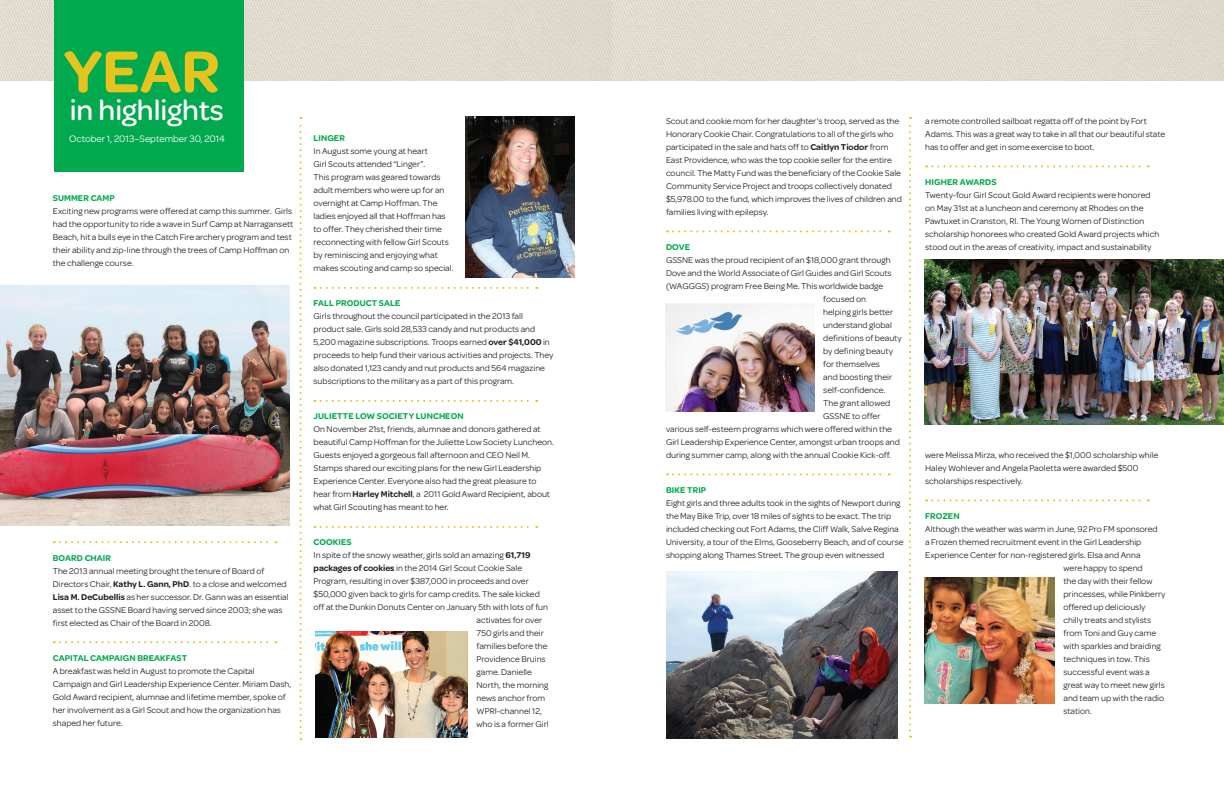
<style>
.page{position:relative;width:1224px;height:792px;background:#fff}
.page>*{position:absolute;margin:0;border:0;box-sizing:border-box;transform-origin:0 0}
.names{font:600 63px "Omnes Girl Scouts";color:#e6c41e}
.names-2{font:500 30px "Omnes Girl Scouts";color:#fff}
.t1{font:10px "Omnes Girl Scouts";color:#fff}
.t2{font:9px/13px "Omnes Girl Scouts";color:#231f20}
.t3{font:600 9px "Omnes Girl Scouts";letter-spacing:.01em;color:#00a94e}
.s1{font-weight:600;color:#00a94e}
.s2{font-weight:600}
</style>
<div class="page">
<img style="left:667px;top:572px;width:230px;height:167px">
<img style="left:924px;top:577px;width:131px;height:127px">
<img style="left:0;top:0;width:1224px;height:81px">
<svg style="left:54px;top:541px;width:223px;height:2px"></svg>
<svg style="left:54px;top:641px;width:223px;height:2px"></svg>
<svg style="left:667px;top:230px;width:223px;height:2px"></svg>
<svg style="left:667px;top:473px;width:223px;height:2px"></svg>
<svg style="left:315px;top:287px;width:222px;height:2px"></svg>
<svg style="left:315px;top:400px;width:222px;height:2px"></svg>
<svg style="left:315px;top:526px;width:222px;height:2px"></svg>
<svg style="left:926px;top:165px;width:223px;height:2px"></svg>
<svg style="left:926px;top:499px;width:223px;height:2px"></svg>
<img style="left:0;top:285px;width:290px;height:241px">
<img style="left:665px;top:304px;width:149px;height:108px">
<div style="left:54px;top:0;width:189px;height:171px;background:#00a94e"></div>
<img style="left:315px;top:632px;width:153px;height:106px">
<img style="left:924px;top:259px;width:300px;height:165px">
<svg style="left:300px;top:117px;width:2px;height:623px"></svg>
<svg style="left:909px;top:117px;width:2px;height:621px"></svg>
<img style="left:465px;top:117px;width:109px;height:161px">
<p class="names" style="left:64px;top:26px;width:157px">YEAR</p>
<p class="names-2" style="left:70px;top:89px;width:156px">in highlights</p>
<p class="t1" style="left:69px;top:132px;width:157px">October 1, 2013–September 30, 2014</p>
<p class="t2" style="left:53px;top:191px;width:242px"><span class="s1">SUMMER CAMP<br></span>Exciting new programs were offered at camp this summer. Girls had the opportunity to ride a wave in Surf Camp at Narragansett Beach, hit a bulls eye in the Catch Fire archery program and test their ability and zip-line through the trees of Camp Hoffman on the challenge course.</p>
<p class="t2" style="left:53px;top:551px;width:237px"><span class="s1">BOARD CHAIR<br></span>The 2013 annual meeting brought the tenure of Board of Directors Chair, <span class="s2">Kathy L. Gann, PhD</span>. to a close and welcomed <span class="s2">Lisa M. DeCubellis</span> as her successor. Dr. Gann was an essential asset to the GSSNE Board having served since 2003; she was first elected as Chair of the Board in 2008.</p>
<p class="t2" style="left:53px;top:651px;width:240px"><span class="s1">CAPITAL CAMPAIGN BREAKFAST<br></span>A breakfast was held in August to promote the Capital Campaign and Girl Leadership Experience Center. Miriam Dash, Gold Award recipient, alumnae and lifetime member, spoke of her involvement as a Girl Scout and how the organization has shaped her future.</p>
<p class="t2" style="left:314px;top:131px;width:142px"><span class="s1">LINGER<br></span>In August some young at heart<br>Girl Scouts attended “Linger”.<br>This program was geared towards adult members who were up for an overnight at Camp Hoffman. The ladies enjoyed all that Hoffman has to offer. They cherished their time reconnecting with fellow Girl Scouts by reminiscing and enjoying what makes scouting and camp so special.</p>
<p class="t2" style="left:314px;top:296px;width:241px"><span class="s1">FALL PRODUCT SALE<br></span>Girls throughout the council participated in the 2013 fall product sale. Girls sold 28,533 candy and nut products and 5,200 magazine subscriptions. Troops earned <span class="s2">over $41,000</span> in proceeds to help fund their various activities and projects. They also donated 1,123 candy and nut products and 564 magazine subscriptions to the military as a part of this program.</p>
<p class="t2" style="left:314px;top:409px;width:242px"><span class="s1">JULIETTE LOW SOCIETY LUNCHEON<br></span>On November 21st, friends, alumnae and donors gathered at beautiful Camp Hoffman for the Juliette Low Society Luncheon.<br>Guests enjoyed a gorgeous fall afternoon and CEO Neil M.<br>Stamps shared our exciting plans for the new Girl Leadership Experience Center. Everyone also had the great pleasure to hear from <span class="s2">Harley Mitchell</span>, a 2011 Gold Award Recipient, about what Girl Scouting has meant to her.</p>
<p class="t3" style="left:314px;top:536px;width:40px">COOKIES</p>
<p class="t2" style="left:314px;top:548px;width:218px">In spite of the snowy weather, girls sold an amazing <span class="s2">61,719</span></p>
<p class="t2" style="left:314px;top:561px;width:210px"><span class="s2">packages of cookies</span> in the 2014 Girl Scout Cookie Sale</p>
<p class="t2" style="left:314px;top:574px;width:217px">Program, resulting in over $387,000 in proceeds and over</p>
<p class="t2" style="left:314px;top:587px;width:228px">$50,000 given back to girls for camp credits. The sale kicked</p>
<p class="t2" style="left:314px;top:600px;width:236px">off at the Dunkin Donuts Center on January 5th with lots of fun</p>
<p class="t2" style="left:477px;top:613px;width:67px">activates for over</p>
<p class="t2" style="left:477px;top:626px;width:69px">750 girls and their</p>
<p class="t2" style="left:477px;top:639px;width:72px">families before the</p>
<p class="t2" style="left:477px;top:652px;width:71px">Providence Bruins</p>
<p class="t2" style="left:477px;top:665px;width:57px">game. Danielle</p>
<p class="t2" style="left:477px;top:678px;width:73px">North, the morning</p>
<p class="t2" style="left:477px;top:691px;width:70px">news anchor from</p>
<p class="t2" style="left:477px;top:704px;width:67px">WPRI-channel 12,</p>
<p class="t2" style="left:477px;top:717px;width:74px">who is a former Girl</p>
<p class="t2" style="left:666px;top:114px;width:237px">Scout and cookie mom for her daughter’s troop, served as the Honorary Cookie Chair. Congratulations to all of the girls who participated in the sale and hats off to <span class="s2">Caitlyn Tiodor</span> from East Providence, who was the top cookie seller for the entire council. The Matty Fund was the beneficiary of the Cookie Sale Community Service Project and troops collectively donated $5,978.00 to the fund, which improves the lives of children and families living with epilepsy.</p>
<p class="t3" style="left:666px;top:240px;width:26px">DOVE</p>
<p class="t2" style="left:666px;top:253px;width:226px">GSSNE was the proud recipient of an $18,000 grant through</p>
<p class="t2" style="left:666px;top:266px;width:227px">Dove and the World Associate of Girl Guides and Girl Scouts</p>
<p class="t2" style="left:666px;top:279px;width:219px">(WAGGGS) program Free Being Me. This worldwide badge</p>
<p class="t2" style="left:823px;top:292px;width:44px">focused on</p>
<p class="t2" style="left:823px;top:305px;width:71px">helping girls better</p>
<p class="t2" style="left:823px;top:318px;width:70px">understand global</p>
<p class="t2" style="left:823px;top:331px;width:80px">definitions of beauty</p>
<p class="t2" style="left:823px;top:344px;width:71px">by defining beauty</p>
<p class="t2" style="left:823px;top:357px;width:58px">for themselves</p>
<p class="t2" style="left:823px;top:370px;width:70px">and boosting their</p>
<p class="t2" style="left:823px;top:383px;width:64px">self-confidence.</p>
<p class="t2" style="left:823px;top:396px;width:69px">The grant allowed</p>
<p class="t2" style="left:823px;top:409px;width:59px">GSSNE to offer</p>
<p class="t2" style="left:666px;top:422px;width:228px">various self-esteem programs which were offered within the</p>
<p class="t2" style="left:666px;top:435px;width:236px">Girl Leadership Experience Center, amongst urban troops and</p>
<p class="t2" style="left:666px;top:448px;width:226px">during summer camp, along with the annual Cookie Kick-off.</p>
<p class="t2" style="left:666px;top:483px;width:239px"><span class="s1">BIKE TRIP<br></span>Eight girls and three adults took in the sights of Newport during the May Bike Trip, over 18 miles of sights to be exact. The trip included checking out Fort Adams, the Cliff Walk, Salve Regina University, a tour of the Elms, Gooseberry Beach, and of course shopping along Thames Street. The group even witnessed</p>
<p class="t2" style="left:925px;top:114px;width:242px">a remote controlled sailboat regatta off of the point by Fort<br>Adams. This was a great way to take in all that our beautiful state has to offer and get in some exercise to boot.</p>
<p class="t2" style="left:925px;top:175px;width:236px"><span class="s1">HIGHER AWARDS<br></span>Twenty-four Girl Scout Gold Award recipients were honored on May 31st at a luncheon and ceremony at Rhodes on the Pawtuxet in Cranston, RI. The Young Women of Distinction scholarship honorees who created Gold Award projects which stood out in the areas of creativity, impact and sustainability</p>
<p class="t2" style="left:925px;top:448px;width:235px">were Melissa Mirza, who received the $1,000 scholarship while<br>Haley Wohlever and Angela Paoletta were awarded $500 scholarships respectively.</p>
<p class="t3" style="left:925px;top:509px;width:36px">FROZEN</p>
<p class="t2" style="left:925px;top:522px;width:234px">Although the weather was warm in June, 92 Pro FM sponsored</p>
<p class="t2" style="left:925px;top:535px;width:218px">a Frozen themed recruitment event in the Girl Leadership</p>
<p class="t2" style="left:925px;top:548px;width:217px">Experience Center for non-registered girls. Elsa and Anna</p>
<p class="t2" style="left:1064px;top:561px;width:81px">were happy to spend</p>
<p class="t2" style="left:1064px;top:574px;width:90px">the day with their fellow</p>
<p class="t2" style="left:1064px;top:587px;width:103px">princesses, while Pinkberry</p>
<p class="t2" style="left:1064px;top:600px;width:83px">offered up deliciously</p>
<p class="t2" style="left:1064px;top:613px;width:89px">chilly treats and stylists</p>
<p class="t2" style="left:1064px;top:626px;width:94px">from Toni and Guy came</p>
<p class="t2" style="left:1064px;top:639px;width:99px">with sparkles and braiding</p>
<p class="t2" style="left:1064px;top:652px;width:88px">techniques in tow. This</p>
<p class="t2" style="left:1064px;top:665px;width:88px">successful event was a</p>
<p class="t2" style="left:1064px;top:678px;width:103px">great way to meet new girls</p>
<p class="t2" style="left:1064px;top:691px;width:102px">and team up with the radio</p>
<p class="t2" style="left:1064px;top:704px;width:30px">station.</p>
</div>
